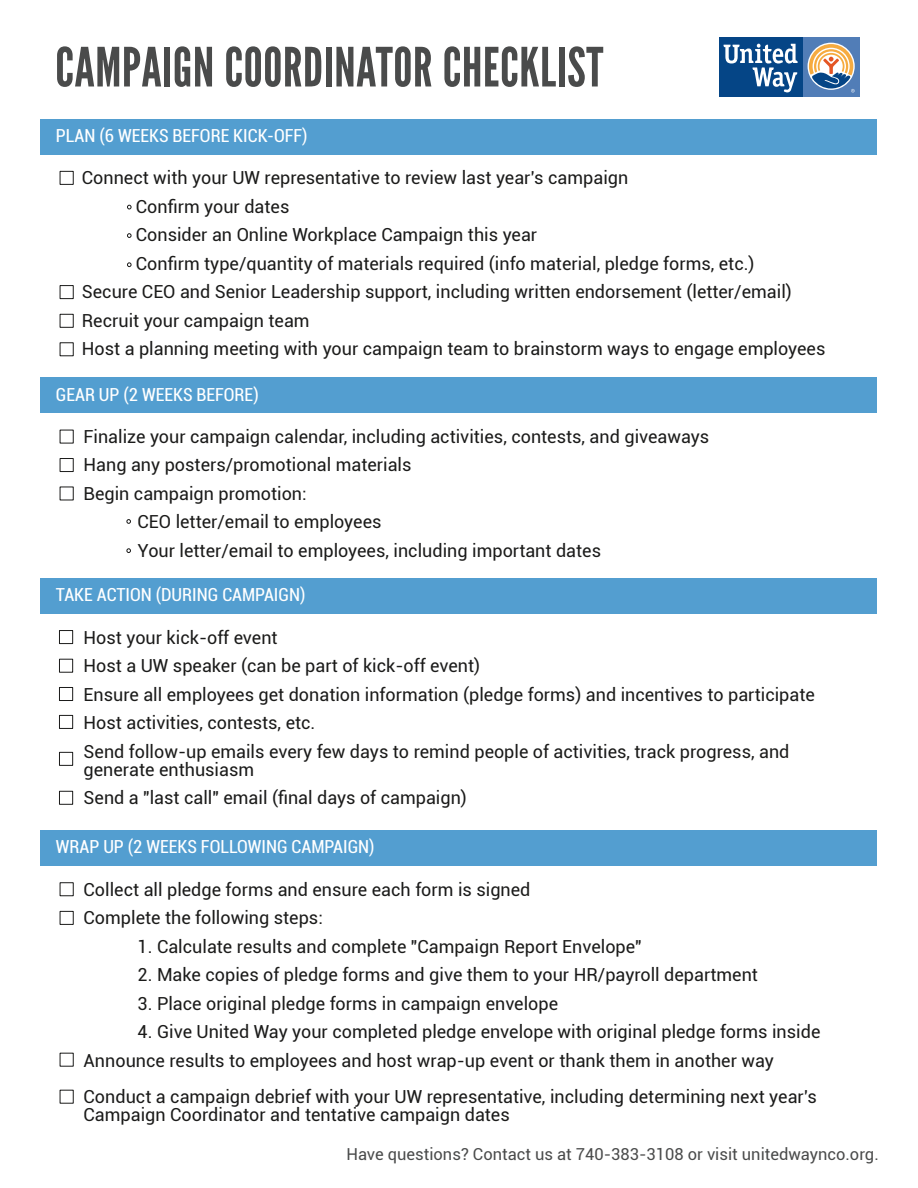
<style>
.page{position:relative;width:918px;height:1188px;background:#fff}
.page>*{position:absolute;margin:0;border:0;box-sizing:border-box;transform-origin:0 0}
.t1{font:54px "League Gothic";letter-spacing:.01em;color:#4a4b4b}
.t2{font:18px/28.5px "Roboto";color:#1b1b1a}
.t3{font:condensed 18px "Roboto";color:#fff}
.t4{font:16.5px "Roboto";color:#4a4b4b}
</style>
<div class="page">
<svg style="left:719px;top:96px;width:141px;height:1px"></svg>
<div style="left:803px;top:37px;width:57px;height:59px;background:#517db7"></div>
<div style="left:719px;top:37px;width:84px;height:59px;background:#054586"></div>
<svg style="left:724px;top:44px;width:74px;height:48px"></svg>
<svg style="left:809px;top:44px;width:46px;height:49px"></svg>
<div style="left:41px;top:119px;width:836px;height:35px;background:#539ed0"></div>
<div style="left:41px;top:378px;width:836px;height:35px;background:#539ed0"></div>
<div style="left:41px;top:579px;width:836px;height:35px;background:#539ed0"></div>
<div style="left:41px;top:830px;width:836px;height:35px;background:#539ed0"></div>
<div style="left:60px;top:171px;width:14px;height:14px;border:1px solid #1b1b1a"></div>
<div style="left:60px;top:285px;width:14px;height:14px;border:1px solid #1b1b1a"></div>
<div style="left:60px;top:314px;width:14px;height:14px;border:1px solid #1b1b1a"></div>
<div style="left:60px;top:342px;width:14px;height:14px;border:1px solid #1b1b1a"></div>
<div style="left:60px;top:430px;width:14px;height:13px;border:1px solid #1b1b1a"></div>
<div style="left:60px;top:458px;width:14px;height:14px;border:1px solid #1b1b1a"></div>
<div style="left:60px;top:487px;width:14px;height:13px;border:1px solid #1b1b1a"></div>
<div style="left:59px;top:630px;width:14px;height:14px;border:1px solid #1b1b1a"></div>
<div style="left:59px;top:659px;width:14px;height:14px;border:1px solid #1b1b1a"></div>
<div style="left:59px;top:687px;width:14px;height:14px;border:1px solid #1b1b1a"></div>
<div style="left:59px;top:715px;width:14px;height:14px;border:1px solid #1b1b1a"></div>
<div style="left:59px;top:752px;width:14px;height:14px;border:1px solid #1b1b1a"></div>
<div style="left:59px;top:791px;width:14px;height:14px;border:1px solid #1b1b1a"></div>
<div style="left:60px;top:882px;width:14px;height:14px;border:1px solid #1b1b1a"></div>
<div style="left:60px;top:911px;width:14px;height:14px;border:1px solid #1b1b1a"></div>
<div style="left:60px;top:1053px;width:14px;height:14px;border:1px solid #1b1b1a"></div>
<div style="left:60px;top:1090px;width:14px;height:14px;border:1px solid #1b1b1a"></div>
<svg style="left:127px;top:519px;width:4px;height:5px"></svg>
<svg style="left:127px;top:205px;width:4px;height:4px"></svg>
<svg style="left:127px;top:548px;width:4px;height:5px"></svg>
<svg style="left:127px;top:233px;width:4px;height:5px"></svg>
<svg style="left:127px;top:262px;width:4px;height:5px"></svg>
<h1 class="t1" style="left:55px;top:47px;width:550px">CAMPAIGN COORDINATOR CHECKLIST</h1>
<p class="t3" style="left:56px;top:129px;width:253px">PLAN (6 WEEKS BEFORE KICK-OFF)</p>
<p class="t2" style="left:82px;top:166px;width:548px">Connect with your UW representative to review last year's campaign</p>
<p class="t2" style="left:136px;top:194px;width:155px">Confirm your dates</p>
<p class="t2" style="left:136px;top:223px;width:403px">Consider an Online Workplace Campaign this year</p>
<p class="t2" style="left:136px;top:251px;width:620px">Confirm type/quantity of materials required (info material, pledge forms, etc.)</p>
<p class="t2" style="left:82px;top:280px;width:712px">Secure CEO and Senior Leadership support, including written endorsement (letter/email)</p>
<p class="t2" style="left:82px;top:308px;width:229px">Recruit your campaign team</p>
<p class="t2" style="left:82px;top:337px;width:745px">Host a planning meeting with your campaign team to brainstorm ways to engage employees</p>
<p class="t3" style="left:56px;top:387px;width:204px">GEAR UP (2 WEEKS BEFORE)</p>
<p class="t2" style="left:84px;top:424px;width:627px">Finalize your campaign calendar, including activities, contests, and giveaways</p>
<p class="t2" style="left:84px;top:453px;width:330px">Hang any posters/promotional materials</p>
<p class="t2" style="left:84px;top:481px;width:225px">Begin campaign promotion:</p>
<p class="t2" style="left:138px;top:510px;width:245px">CEO letter/email to employees</p>
<p class="t2" style="left:138px;top:538px;width:465px">Your letter/email to employees, including important dates</p>
<p class="t3" style="left:56px;top:588px;width:251px">TAKE ACTION (DURING CAMPAIGN)</p>
<p class="t2" style="left:84px;top:625px;width:733px">Host your kick-off event<br>Host a UW speaker (can be part of kick-off event)<br>Ensure all employees get donation information (pledge forms) and incentives to participate Host activities, contests, etc.<br>Send follow-up emails every few days to remind people of activities, track progress, and</p>
<p class="t2" style="left:84px;top:757px;width:385px">generate enthusiasm<br>Send a "last call" email (final days of campaign)</p>
<p class="t3" style="left:56px;top:839px;width:320px">WRAP UP (2 WEEKS FOLLOWING CAMPAIGN)</p>
<p class="t2" style="left:84px;top:877px;width:448px">Collect all pledge forms and ensure each form is signed<br>Complete the following steps:</p>
<p class="t2" style="left:138px;top:934px;width:505px">1. Calculate results and complete "Campaign Report Envelope"</p>
<p class="t2" style="left:138px;top:962px;width:622px">2. Make copies of pledge forms and give them to your HR/payroll department</p>
<p class="t2" style="left:138px;top:991px;width:422px">3. Place original pledge forms in campaign envelope</p>
<p class="t2" style="left:84px;top:1019px;width:738px;text-indent:54px">4. Give United Way your completed pledge envelope with original pledge forms inside<br>Announce results to employees and host wrap-up event or thank them in another way</p>
<p class="t2" style="left:84px;top:1089px;width:735px;line-height:18px">Conduct a campaign debrief with your UW representative, including determining next year's<br>Campaign Coordinator and tentative campaign dates</p>
<p class="t4" style="left:346px;top:1148px;width:534px">Have questions? Contact us at 740-383-3108 or visit unitedwaynco.org.</p>
</div>
